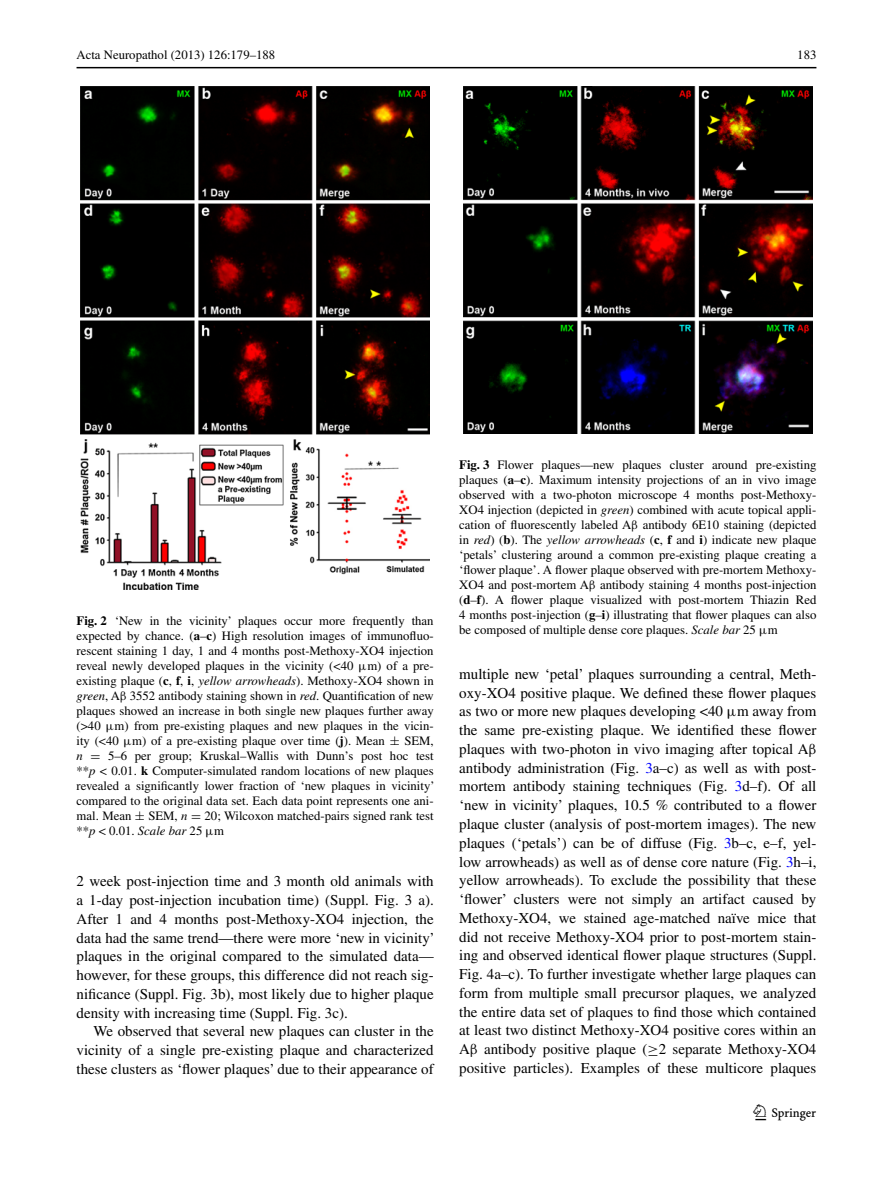
<style>
.page{position:relative;width:893px;height:1187px;background:#fff}
.page>*{position:absolute;margin:0;border:0;box-sizing:border-box;transform-origin:0 0}
.t1{font:22.5px "Springnew";color:#000}
.Para-Indent{font:15px/18.8px "Times";color:#000;text-align:justify}
.fig_p{font:12.75px/15px "Times";color:#000;text-align:justify}
.s1{font-weight:700}
.s2{font-family:"MTGU"}
.s3{font-style:italic}
.s4{font-family:"MTSY"}
.s5{color:#00f}
</style>
<div class="page">
<hr style="left:77px;top:67px;width:739px;height:1px;background:#000">
<img style="left:81px;top:87px;width:348px;height:502px">
<div style="left:459px;top:87px;width:357px;height:346px;background:linear-gradient(to bottom,#fff,#fff)"></div>
<img style="left:463px;top:87px;width:349px;height:346px">
<p class="fig_p" style="left:77px;top:48px;width:200px">Acta Neuropathol (2013) 126:179–188</p>
<p class="fig_p" style="left:797px;top:48px;width:21px">183</p>
<p class="fig_p" style="left:77px;top:613px;width:360px"><span class="s1">Fig. 2</span> ‘New in the vicinity’ plaques occur more frequently than expected by chance. (<span class="s1">a</span>–<span class="s1">c</span>) High resolution images of immunofluo&shy;rescent staining 1 day, 1 and 4 months post-Methoxy-XO4 injection reveal newly developed plaques in the vicinity (&lt;40 <span class="s2">μ</span>m) of a pre&shy;existing plaque (<span class="s1">c</span>, <span class="s1">f</span>, <span class="s1">i</span>, <span class="s3">yellow arrowheads</span>). Methoxy-XO4 shown in <span class="s3">green</span>, A<span class="s2">β</span> 3552 antibody staining shown in <span class="s3">red</span>. Quantification of new plaques showed an increase in both single new plaques further away (&gt;40 <span class="s2">μ</span>m) from pre-existing plaques and new plaques in the vicin&shy;ity (&lt;40 <span class="s2">μ</span>m) of a pre-existing plaque over time (<span class="s1">j</span>). Mean <span class="s4">±</span> SEM, <span class="s3">n</span> <span class="s4">=</span> 5–6 per group; Kruskal–Wallis with Dunn’s post hoc test **<span class="s3">p</span> &lt; 0.01. <span class="s1">k</span> Computer-simulated random locations of new plaques revealed a significantly lower fraction of ‘new plaques in vicinity’ compared to the original data set. Each data point represents one ani&shy;mal. Mean <span class="s4">±</span> SEM, <span class="s3">n</span> <span class="s4">=</span> 20; Wilcoxon matched-pairs signed rank test **<span class="s3">p</span> &lt; 0.01. <span class="s3">Scale bar</span> 25 <span class="s2">μ</span>m</p>
<p class="Para-Indent" style="left:77px;top:871px;width:360px">2 week post-injection time and 3 month old animals with a 1-day post-injection incubation time) (Suppl. Fig. 3 a).<br>After 1 and 4 months post-Methoxy-XO4 injection, the data had the same trend—there were more ‘new in vicinity’ plaques in the original compared to the simulated data— however, for these groups, this difference did not reach sig&shy;nificance (Suppl. Fig. 3b), most likely due to higher plaque density with increasing time (Suppl. Fig. 3c).</p>
<p class="Para-Indent" style="left:77px;top:1021px;width:359px;text-indent:17px">We observed that several new plaques can cluster in the vicinity of a single pre-existing plaque and characterized these clusters as ‘flower plaques’ due to their appearance of</p>
<p class="fig_p" style="left:459px;top:457px;width:359px"><span class="s1">Fig. 3</span> Flower plaques—new plaques cluster around pre-existing plaques (<span class="s1">a</span>–<span class="s1">c</span>). Maximum intensity projections of an in vivo image observed with a two-photon microscope 4 months post-Methoxy-XO4 injection (depicted in <span class="s3">green</span>) combined with acute topical appli&shy;cation of fluorescently labeled A<span class="s2">β</span> antibody 6E10 staining (depicted in <span class="s3">red</span>) (<span class="s1">b</span>). The <span class="s3">yellow arrowheads</span> (<span class="s1">c</span>, <span class="s1">f</span> and <span class="s1">i</span>) indicate new plaque ‘petals’ clustering around a common pre-existing plaque creating a ‘flower plaque’. A flower plaque observed with pre-mortem Methoxy-XO4 and post-mortem A<span class="s2">β</span> antibody staining 4 months post-injection (<span class="s1">d</span>–<span class="s1">f</span>). A flower plaque visualized with post-mortem Thiazin Red 4 months post-injection (<span class="s1">g</span>–<span class="s1">i</span>) illustrating that flower plaques can also be composed of multiple dense core plaques. <span class="s3">Scale bar</span> 25 <span class="s2">μ</span>m</p>
<p class="Para-Indent" style="left:459px;top:664px;width:359px">multiple new ‘petal’ plaques surrounding a central, Meth&shy;oxy-XO4 positive plaque. We defined these flower plaques as two or more new plaques developing &lt;40 <span class="s2">μ</span>m away from the same pre-existing plaque. We identified these flower plaques with two-photon in vivo imaging after topical A<span class="s2">β </span>antibody administration (Fig. <span class="s5">3</span>a–c) as well as with post&shy;mortem antibody staining techniques (Fig. <span class="s5">3</span>d–f). Of all ‘new in vicinity’ plaques, 10.5 % contributed to a flower plaque cluster (analysis of post-mortem images). The new plaques (‘petals’) can be of diffuse (Fig. <span class="s5">3</span>b–c, e–f, yel&shy;low arrowheads) as well as of dense core nature (Fig. <span class="s5">3</span>h–i, yellow arrowheads). To exclude the possibility that these ‘flower’ clusters were not simply an artifact caused by Methoxy-XO4, we stained age-matched naïve mice that did not receive Methoxy-XO4 prior to post-mortem stain&shy;ing and observed identical flower plaque structures (Suppl.<br>Fig. 4a–c). To further investigate whether large plaques can form from multiple small precursor plaques, we analyzed the entire data set of plaques to find those which contained at least two distinct Methoxy-XO4 positive cores within an A<span class="s2">β</span> antibody positive plaque (<span class="s4">≥</span>2 separate Methoxy-XO4 positive particles). Examples of these multicore plaques</p>
<h1 class="t1" style="left:755px;top:1104px;width:62px">1 3</h1>
</div>
